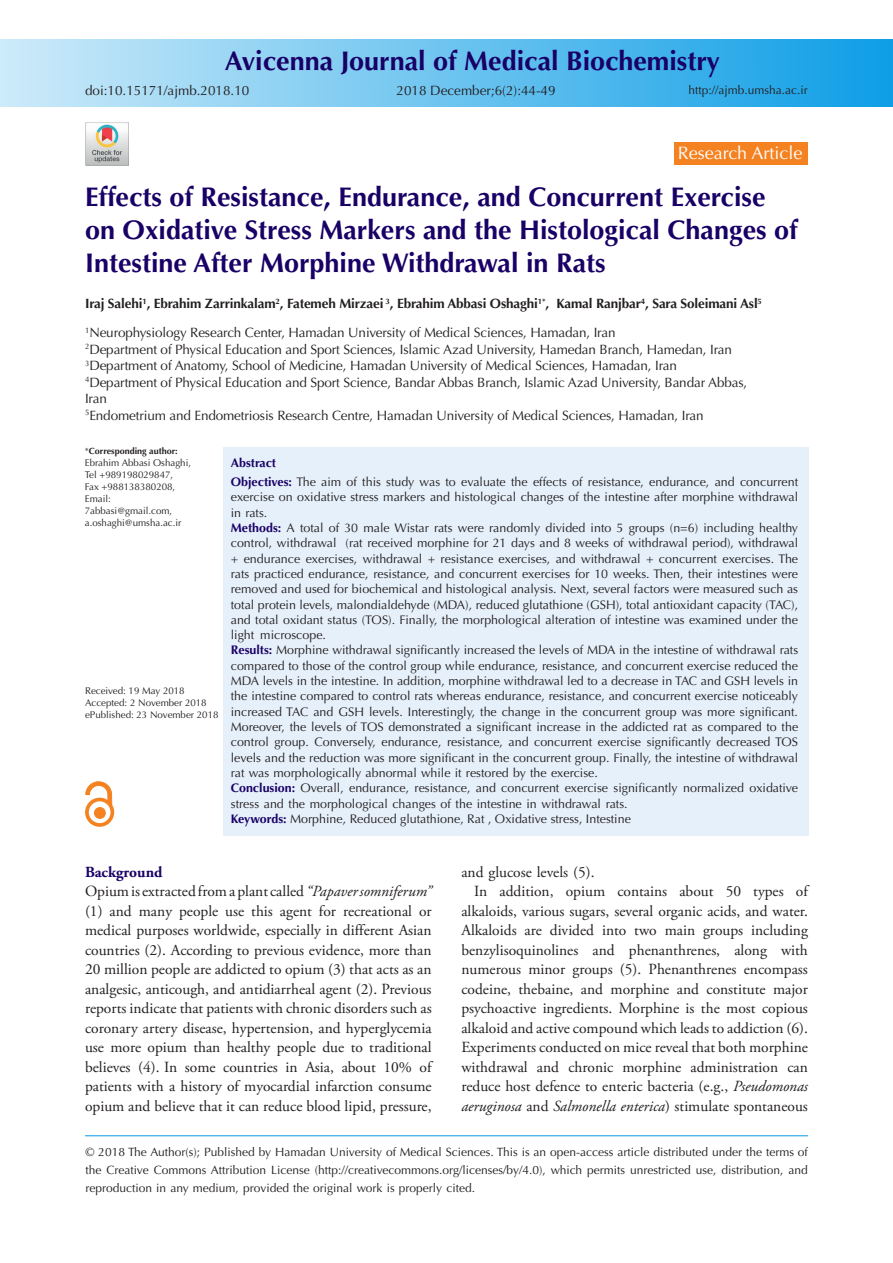
<style>
.page{position:relative;width:893px;height:1263px;background:#fff}
.page>*{position:absolute;margin:0;border:0;box-sizing:border-box;transform-origin:0 0}
.t1{font:700 27px/33px "Optima LT Std";color:#190066}
.t2{font:18px "Optima LT Std";color:#fff}
.t3{font:15.45px/19.5px "Adobe Garamond Pro";color:#231f20;text-align:justify}
.heading_1{font:700 15.45px "Adobe Garamond Pro";color:#190066}
.t4{font:13.5px/16.5px "Optima LT Std";letter-spacing:-.01em;color:#231f20}
.t5{font:700 13.5px "Optima LT Std";letter-spacing:-.01em;color:#231f20}
.t6{font:12.45px/15.3px "Optima LT Std";color:#231f20;text-align:justify}
.t7{font:700 12.45px "Optima LT Std";color:#190066}
.t8{font:12px/18px "Optima LT Std";color:#221e1f;text-align:justify}
.t9{font:12px "Optima LT Std";color:#231f20}
.t10{font:9.75px/12px "Optima LT Std";color:#231f20}
.t11{font:700 9px "Optima LT Std";color:#231f20}
.s1{font-weight:400}
.s2{font-weight:700;color:#190166}
.s3{font-style:italic}
.s4{color:#231f20}
</style>
<div class="page">
<div style="left:0;top:39px;width:893px;height:68px;background:linear-gradient(to right,#cdebf9,#0e9ee6)"></div>
<hr style="left:85px;top:1135px;width:723px;height:1px;background:#0099e5">
<div style="left:674px;top:143px;width:134px;height:22px;background:#f58220"></div>
<div style="left:223px;top:447px;width:585px;height:389px;background:#e6f0fa"></div>
<div style="left:94px;top:807px;width:11px;height:11px;background:#f58220;border-radius:50%"></div>
<div style="left:94px;top:807px;width:11px;height:11px;border:1px solid #f58220;border-radius:50%"></div>
<div style="left:85px;top:798px;width:29px;height:29px;border:4px solid #f58220;border-radius:50%"></div>
<svg style="left:86px;top:781px;width:26px;height:25px"></svg>
<img style="left:85px;top:122px;width:43px;height:43px">
<p class="t1" style="left:225px;top:45px;width:497px">Avicenna Journal of Medical Biochemistry</p>
<p class="t4" style="left:85px;top:82px;width:166px">doi:10.15171/ajmb.2018.10</p>
<p class="t4" style="left:396px;top:82px;width:161px">2018 December;6(2):44-49</p>
<p class="t9" style="left:688px;top:83px;width:121px">http://ajmb.umsha.ac.ir</p>
<p class="t2" style="left:678px;top:143px;width:126px">Research Article</p>
<p class="t1" style="left:85px;top:181px;width:714px">Effects of Resistance, Endurance, and Concurrent Exercise on Oxidative Stress Markers and the Histological Changes of<br>Intestine After Morphine Withdrawal in Rats</p>
<p class="t5" style="left:85px;top:296px;width:678px">Iraj Salehi<sup>1</sup>, Ebrahim Zarrinkalam<sup>2</sup>, Fatemeh Mirzaei <sup>3</sup>, Ebrahim Abbasi Oshaghi<sup>1*</sup>, Kamal Ranjbar<sup>4</sup>, Sara Soleimani Asl<sup>5</sup></p>
<p class="t4" style="left:85px;top:325px;width:532px"><sup>1</sup>Neurophysiology Research Center, Hamadan University of Medical Sciences, Hamadan, Iran</p>
<p class="t4" style="left:85px;top:341px;width:648px"><sup>2</sup>Department of Physical Education and Sport Sciences, Islamic Azad University, Hamedan Branch, Hamedan, Iran</p>
<p class="t4" style="left:85px;top:358px;width:593px"><sup>3</sup>Department of Anatomy, School of Medicine, Hamadan University of Medical Sciences, Hamadan, Iran</p>
<p class="t4" style="left:85px;top:374px;width:664px"><sup>4</sup>Department of Physical Education and Sport Science, Bandar Abbas Branch, Islamic Azad University, Bandar Abbas,<br>Iran</p>
<p class="t4" style="left:85px;top:407px;width:620px"><sup>5</sup>Endometrium and Endometriosis Research Centre, Hamadan University of Medical Sciences, Hamadan, Iran</p>
<p class="t11" style="left:85px;top:445px;width:94px"><span class="s1">*</span>Corresponding author:</p>
<p class="t10" style="left:85px;top:456px;width:108px">Ebrahim Abbasi Oshaghi,</p>
<p class="t10" style="left:85px;top:468px;width:90px">Tel +989198029847,</p>
<p class="t10" style="left:85px;top:480px;width:92px">Fax +988138380208,</p>
<p class="t10" style="left:85px;top:492px;width:28px">Email:</p>
<p class="t10" style="left:85px;top:504px;width:98px">7abbasi@gmail.com, a.oshaghi@umsha.ac.ir</p>
<p class="t10" style="left:85px;top:684px;width:101px">Received: 19 May 2018</p>
<p class="t10" style="left:85px;top:696px;width:123px">Accepted: 2 November 2018</p>
<p class="t10" style="left:85px;top:708px;width:135px">ePublished: 23 November 2018</p>
<p class="t7" style="left:231px;top:455px;width:47px">Abstract</p>
<p class="t6" style="left:231px;top:474px;width:569px"><span class="s2">Objectives:</span> The aim of this study was to evaluate the effects of resistance, endurance, and concurrent exercise on oxidative stress markers and histological changes of the intestine after morphine withdrawal in rats.</p>
<p class="t6" style="left:231px;top:520px;width:569px"><span class="s2">Methods:</span> A total of 30 male Wistar rats were randomly divided into 5 groups (n=6) including healthy control, withdrawal (rat received morphine for 21 days and 8 weeks of withdrawal period), withdrawal + endurance exercises, withdrawal + resistance exercises, and withdrawal + concurrent exercises. The rats practiced endurance, resistance, and concurrent exercises for 10 weeks. Then, their intestines were removed and used for biochemical and histological analysis. Next, several factors were measured such as total protein levels, malondialdehyde (MDA), reduced glutathione (GSH), total antioxidant capacity (TAC), and total oxidant status (TOS). Finally, the morphological alteration of intestine was examined under the light microscope.</p>
<p class="t6" style="left:231px;top:643px;width:569px"><span class="s2">Results:</span> Morphine withdrawal significantly increased the levels of MDA in the intestine of withdrawal rats compared to those of the control group while endurance, resistance, and concurrent exercise reduced the MDA levels in the intestine. In addition, morphine withdrawal led to a decrease in TAC and GSH levels in the intestine compared to control rats whereas endurance, resistance, and concurrent exercise noticeably increased TAC and GSH levels. Interestingly, the change in the concurrent group was more significant.<br>Moreover, the levels of TOS demonstrated a significant increase in the addicted rat as compared to the control group. Conversely, endurance, resistance, and concurrent exercise significantly decreased TOS levels and the reduction was more significant in the concurrent group. Finally, the intestine of withdrawal rat was morphologically abnormal while it restored by the exercise.</p>
<p class="t6" style="left:231px;top:780px;width:569px"><span class="s2">Conclusion:</span> Overall, endurance, resistance, and concurrent exercise significantly normalized oxidative stress and the morphological changes of the intestine in withdrawal rats.</p>
<p class="t6" style="left:231px;top:811px;width:402px"><span class="s2">Keywords:</span> Morphine, Reduced glutathione, Rat , Oxidative stress, Intestine</p>
<p class="heading_1" style="left:85px;top:863px;width:79px">Background</p>
<p class="t3" style="left:85px;top:882px;width:348px">Opiumis extracted froma plant called <span class="s3">“Papaver somniferum” </span>(1) and many people use this agent for recreational or medical purposes worldwide, especially in different Asian countries (2). According to previous evidence, more than 20 million people are addicted to opium (3) that acts as an analgesic, anticough, and antidiarrheal agent (2). Previous reports indicate that patients with chronic disorders such as coronary artery disease, hypertension, and hyperglycemia use more opium than healthy people due to traditional believes (4). In some countries in Asia, about 10% of patients with a history of myocardial infarction consume opium and believe that it can reduce blood lipid, pressure,</p>
<p class="t3" style="left:461px;top:862px;width:135px">and glucose levels (5).</p>
<p class="t3" style="left:461px;top:882px;width:348px;text-indent:13px">In addition, opium contains about 50 types of alkaloids, various sugars, several organic acids, and water.<br>Alkaloids are divided into two main groups including benzylisoquinolines and phenanthrenes, along with numerous minor groups (5). Phenanthrenes encompass codeine, thebaine, and morphine and constitute major psychoactive ingredients. Morphine is the most copious alkaloid and active compound which leads to addiction (6).<br>Experiments conducted on mice reveal that both morphine withdrawal and chronic morphine administration can reduce host defence to enteric bacteria (e.g., <span class="s3">Pseudomonas aeruginosa</span> and <span class="s3">Salmonella enterica</span>) stimulate spontaneous</p>
<p class="t8" style="left:85px;top:1143px;width:724px"><span class="s4">© 2018 The Author(s); Published by Hamadan University of Medical Sciences.</span> This is an open-access article distributed under the terms of the Creative Commons Attribution License (http://creativecommons.org/licenses/by/4.0), which permits unrestricted use, distribution, and reproduction in any medium, provided the original work is properly cited.</p>
</div>
